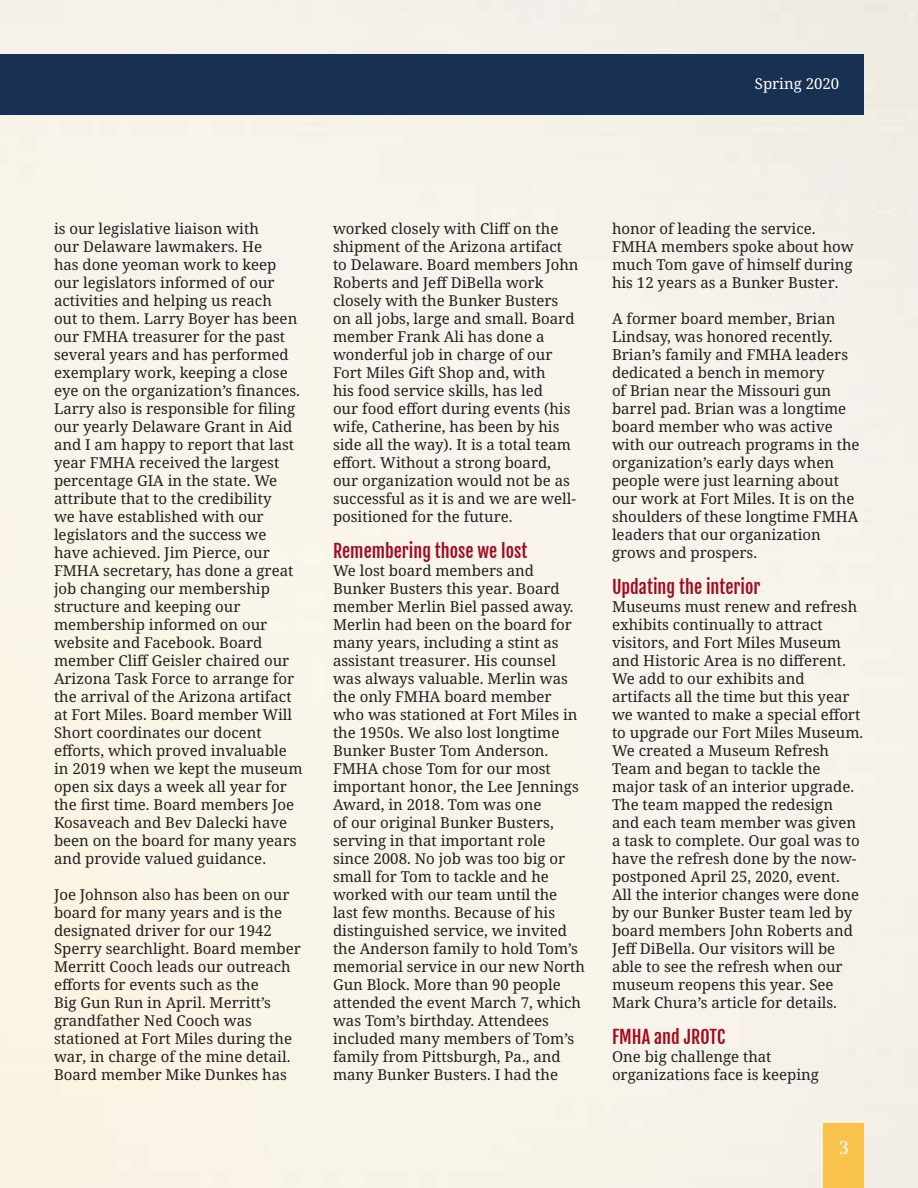
<style>
.page{position:relative;width:918px;height:1188px;background:#f8f4ea}
.page>*{position:absolute;margin:0;border:0;box-sizing:border-box;transform-origin:0 0}
.t1{font:18px "Fjalla One";color:#a10a20}
.t2{font:18px "Noto Serif";color:#fff}
.t3{font:15px/18px "Noto Serif";color:#231f20}
.t4{font:15px "Noto Serif";color:#fff}
</style>
<div class="page">
<div style="left:0;top:54px;width:864px;height:61px;background:#183051"></div>
<div style="left:824px;top:1124px;width:40px;height:64px;background:#f9c24a"></div>
<p class="t4" style="left:755px;top:74px;width:86px">Spring 2020</p>
<p class="t3" style="left:54px;top:220px;width:250px">is our legislative liaison with<br>our Delaware lawmakers. He<br>has done yeoman work to keep our legislators informed of our activities and helping us reach<br>out to them. Larry Boyer has been our FMHA treasurer for the past several years and has performed exemplary work, keeping a close eye on the organization’s finances.<br>Larry also is responsible for filing our yearly Delaware Grant in Aid and I am happy to report that last year FMHA received the largest percentage GIA in the state. We attribute that to the credibility<br>we have established with our legislators and the success we have achieved. Jim Pierce, our<br>FMHA secretary, has done a great job changing our membership structure and keeping our membership informed on our website and Facebook. Board member Cliff Geisler chaired our<br>Arizona Task Force to arrange for the arrival of the Arizona artifact at Fort Miles. Board member Will<br>Short coordinates our docent efforts, which proved invaluable in 2019 when we kept the museum open six days a week all year for the first time. Board members Joe<br>Kosaveach and Bev Dalecki have been on the board for many years and provide valued guidance.</p>
<p class="t3" style="left:54px;top:886px;width:248px">Joe Johnson also has been on our board for many years and is the designated driver for our 1942<br>Sperry searchlight. Board member<br>Merritt Cooch leads our outreach efforts for events such as the<br>Big Gun Run in April. Merritt’s grandfather Ned Cooch was stationed at Fort Miles during the war, in charge of the mine detail.<br>Board member Mike Dunkes has</p>
<p class="t3" style="left:333px;top:220px;width:247px">worked closely with Cliff on the shipment of the Arizona artifact to Delaware. Board members John<br>Roberts and Jeff DiBella work closely with the Bunker Busters on all jobs, large and small. Board member Frank Ali has done a wonderful job in charge of our<br>Fort Miles Gift Shop and, with<br>his food service skills, has led<br>our food effort during events (his wife, Catherine, has been by his side all the way). It is a total team effort. Without a strong board, our organization would not be as successful as it is and we are well&shy;positioned for the future.</p>
<p class="t1" style="left:333px;top:540px;width:196px">Remembering those we lost</p>
<p class="t3" style="left:333px;top:562px;width:254px">We lost board members and<br>Bunker Busters this year. Board member Merlin Biel passed away.<br>Merlin had been on the board for many years, including a stint as assistant treasurer. His counsel was always valuable. Merlin was the only FMHA board member who was stationed at Fort Miles in the 1950s. We also lost longtime<br>Bunker Buster Tom Anderson.<br>FMHA chose Tom for our most important honor, the Lee Jennings<br>Award, in 2018. Tom was one<br>of our original Bunker Busters, serving in that important role since 2008. No job was too big or small for Tom to tackle and he worked with our team until the last few months. Because of his distinguished service, we invited the Anderson family to hold Tom’s memorial service in our new North<br>Gun Block. More than 90 people attended the event March 7, which was Tom’s birthday. Attendees included many members of Tom’s family from Pittsburgh, Pa., and many Bunker Busters. I had the</p>
<p class="t3" style="left:612px;top:220px;width:243px">honor of leading the service.<br>FMHA members spoke about how much Tom gave of himself during his 12 years as a Bunker Buster.</p>
<p class="t3" style="left:612px;top:310px;width:249px">A former board member, Brian<br>Lindsay, was honored recently.<br>Brian’s family and FMHA leaders dedicated a bench in memory<br>of Brian near the Missouri gun barrel pad. Brian was a longtime board member who was active with our outreach programs in the organization’s early days when people were just learning about our work at Fort Miles. It is on the shoulders of these longtime FMHA leaders that our organization grows and prospers.</p>
<p class="t1" style="left:612px;top:576px;width:150px">Updating the interior</p>
<p class="t3" style="left:612px;top:598px;width:253px">Museums must renew and refresh exhibits continually to attract visitors, and Fort Miles Museum and Historic Area is no different.<br>We add to our exhibits and artifacts all the time but this year we wanted to make a special effort to upgrade our Fort Miles Museum.<br>We created a Museum Refresh<br>Team and began to tackle the major task of an interior upgrade.<br>The team mapped the redesign and each team member was given a task to complete. Our goal was to have the refresh done by the now&shy;postponed April 25, 2020, event.<br>All the interior changes were done by our Bunker Buster team led by board members John Roberts and<br>Jeff DiBella. Our visitors will be able to see the refresh when our museum reopens this year. See<br>Mark Chura’s article for details.</p>
<p class="t1" style="left:612px;top:1026px;width:115px">FMHA and JROTC</p>
<p class="t3" style="left:612px;top:1048px;width:208px">One big challenge that organizations face is keeping</p>
<p class="t2" style="left:839px;top:1135px;width:12px">3</p>
</div>
